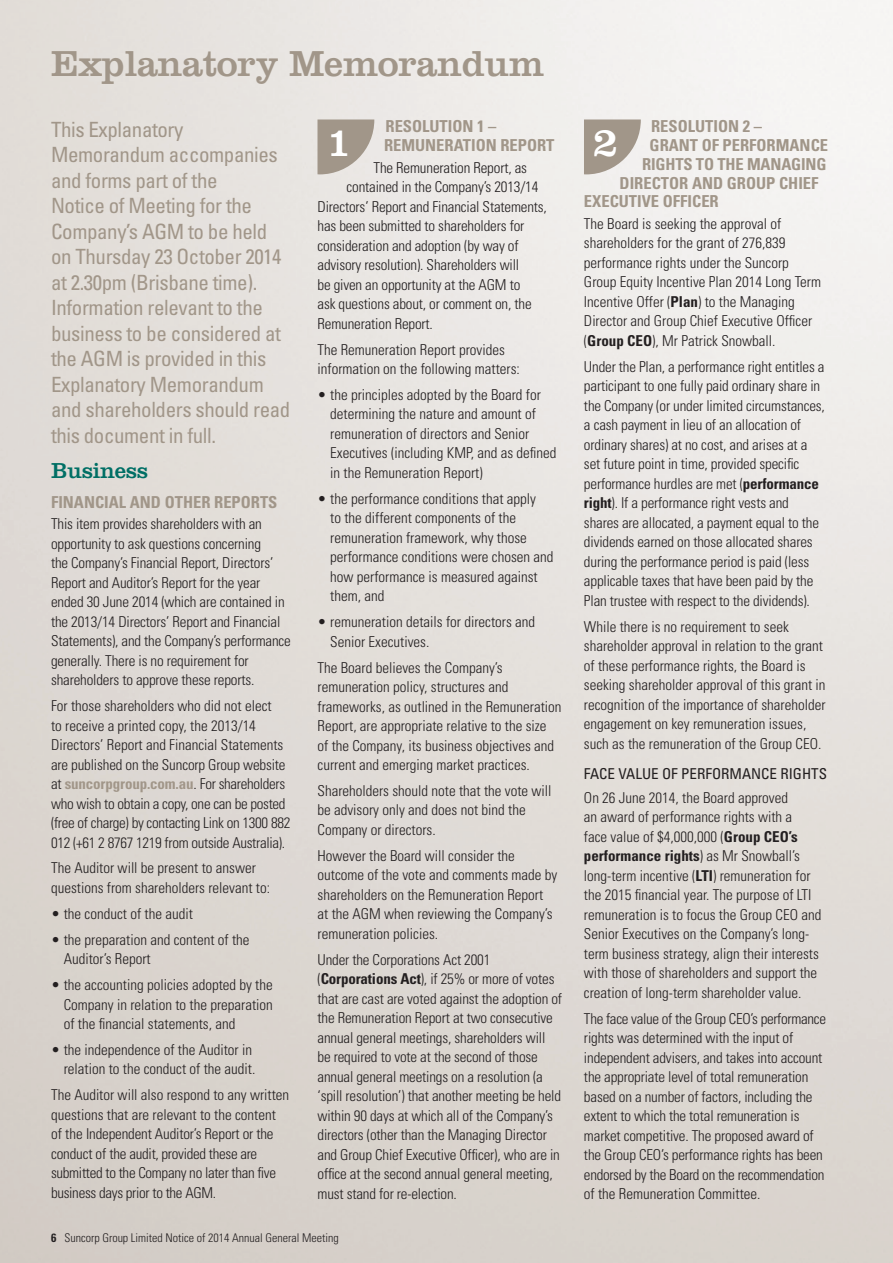
<style>
.page{position:relative;width:893px;height:1263px;background:#fff}
.page>*{position:absolute;margin:0;border:0;box-sizing:border-box;transform-origin:0 0}
.t1{font:42px "Clarendon";color:#fff}
.t2{font:37.5px "Clarendon";letter-spacing:-.01em;color:#a19689}
.t3{font:22.5px "Clarendon";letter-spacing:-.01em;color:#006f65}
.t4{font:condensed 21px/25.5px "Univers";letter-spacing:-.02em;color:#a19689}
.t5{font:700 condensed 16.5px/18.8px "Univers";color:#a19689}
.t6{font:300 condensed 15px/19.5px "Univers";color:#231f20}
.t7{font:condensed 15px "Univers";color:#231f20}
.t8{font:300 condensed 12px "Univers";color:#231f20}
.s1{font-weight:700;color:#a19689}
.s2{font-weight:700}
</style>
<div class="page">
<svg style="left:317px;top:119px;width:57px;height:55px;background:#b0a79c"></svg>
<svg style="left:584px;top:119px;width:57px;height:55px"></svg>
<h2 class="t2" style="left:51px;top:41px;width:495px">Explanatory Memorandum</h2>
<p class="t4" style="left:51px;top:116px;width:241px">This Explanatory<br>Memorandum accompanies and forms part of the<br>Notice of Meeting for the<br>Company’s AGM to be held on Thursday 23 October 2014 at 2.30pm (Brisbane time).<br>Information relevant to the business to be considered at the AGM is provided in this<br>Explanatory Memorandum and shareholders should read this document in full.</p>
<h3 class="t3" style="left:51px;top:457px;width:99px">Business</h3>
<p class="t5" style="left:51px;top:492px;width:228px">FINANCIAL AND OTHER REPORTS</p>
<p class="t6" style="left:51px;top:514px;width:241px">This item provides shareholders with an opportunity to ask questions concerning<br>the Company’s Financial Report, Directors’ Report and Auditor’s Report for the year ended 30 June 2014 (which are contained in the 2013/14 Directors’ Report and Financial Statements), and the Company’s performance generally. There is no requirement for shareholders to approve these reports.</p>
<p class="t6" style="left:51px;top:696px;width:241px">For those shareholders who did not elect<br>to receive a printed copy, the 2013/14<br>Directors’ Report and Financial Statements are published on the Suncorp Group website at <span class="s1">suncorpgroup.com.au</span>. For shareholders who wish to obtain a copy, one can be posted (free of charge) by contacting Link on 1300 882<br>012 (+61 2 8767 1219 from outside Australia).</p>
<p class="t6" style="left:51px;top:858px;width:221px">The Auditor will be present to answer questions from shareholders relevant to:</p>
<p class="t6" style="left:51px;top:903px;width:143px">• the conduct of the audit</p>
<p class="t6" style="left:64px;top:929px;width:187px;text-indent:-13px">• the preparation and content of the<br>Auditor’s Report</p>
<p class="t6" style="left:64px;top:975px;width:211px;text-align:justify;text-indent:-13px">• the accounting policies adopted by the Company in relation to the preparation of the financial statements, and</p>
<p class="t6" style="left:51px;top:1040px;width:206px;text-align:right">• the independence of the Auditor in relation to the conduct of the audit.</p>
<p class="t6" style="left:51px;top:1085px;width:240px">The Auditor will also respond to any written questions that are relevant to the content of the Independent Auditor’s Report or the conduct of the audit, provided these are submitted to the Company no later than five business days prior to the AGM.</p>
<p class="t5" style="left:384px;top:117px;width:172px">RESOLUTION 1 –<br>REMUNERATION REPORT</p>
<p class="t6" style="left:374px;top:157px;width:155px">The Remuneration Report, as</p>
<p class="t6" style="left:347px;top:177px;width:193px">contained in the Company’s 2013/14</p>
<p class="t6" style="left:317px;top:196px;width:231px">Directors’ Report and Financial Statements,</p>
<p class="t6" style="left:317px;top:216px;width:208px">has been submitted to shareholders for</p>
<p class="t6" style="left:317px;top:235px;width:203px">consideration and adoption (by way of</p>
<p class="t6" style="left:317px;top:255px;width:203px">advisory resolution). Shareholders will</p>
<p class="t6" style="left:317px;top:274px;width:204px">be given an opportunity at the AGM to</p>
<p class="t6" style="left:317px;top:294px;width:216px">ask questions about, or comment on, the</p>
<p class="t6" style="left:317px;top:313px;width:117px">Remuneration Report.</p>
<p class="t6" style="left:317px;top:339px;width:204px">The Remuneration Report provides information on the following matters:</p>
<p class="t6" style="left:330px;top:385px;width:228px;text-indent:-13px">• the principles adopted by the Board for determining the nature and amount of remuneration of directors and Senior Executives (including KMP, and as defined in the Remuneration Report)</p>
<p class="t6" style="left:330px;top:489px;width:225px;text-indent:-13px">• the performance conditions that apply<br>to the different components of the remuneration framework, why those performance conditions were chosen and how performance is measured against them, and</p>
<p class="t6" style="left:330px;top:612px;width:206px;text-indent:-13px">• remuneration details for directors and<br>Senior Executives.</p>
<p class="t6" style="left:317px;top:657px;width:246px">The Board believes the Company’s remuneration policy, structures and frameworks, as outlined in the Remuneration Report, are appropriate relative to the size<br>of the Company, its business objectives and current and emerging market practices.</p>
<p class="t6" style="left:317px;top:781px;width:236px">Shareholders should note that the vote will be advisory only and does not bind the<br>Company or directors.</p>
<p class="t6" style="left:317px;top:846px;width:241px">However the Board will consider the outcome of the vote and comments made by shareholders on the Remuneration Report at the AGM when reviewing the Company’s remuneration policies.</p>
<p class="t6" style="left:317px;top:949px;width:246px">Under the Corporations Act 2001 (<span class="s2">Corporations Act</span>), if 25% or more of votes that are cast are voted against the adoption of the Remuneration Report at two consecutive annual general meetings, shareholders will be required to vote at the second of those annual general meetings on a resolution (a ‘spill resolution’) that another meeting be held within 90 days at which all of the Company’s directors (other than the Managing Director and Group Chief Executive Officer), who are in office at the second annual general meeting, must stand for re-election.</p>
<p class="t5" style="left:651px;top:117px;width:112px">RESOLUTION 2 –</p>
<p class="t5" style="left:650px;top:135px;width:180px">GRANT OF PERFORMANCE</p>
<p class="t5" style="left:642px;top:154px;width:186px">RIGHTS TO THE MANAGING</p>
<p class="t5" style="left:620px;top:173px;width:200px">DIRECTOR AND GROUP CHIEF</p>
<p class="t5" style="left:584px;top:192px;width:136px">EXECUTIVE OFFICER</p>
<p class="t6" style="left:584px;top:214px;width:239px">The Board is seeking the approval of shareholders for the grant of 276,839 performance rights under the Suncorp Group Equity Incentive Plan 2014 Long Term Incentive Offer (<span class="s2">Plan</span>) to the Managing Director and Group Chief Executive Officer (<span class="s2">Group CEO</span>), Mr Patrick Snowball.</p>
<p class="t6" style="left:584px;top:357px;width:242px">Under the Plan, a performance right entitles a participant to one fully paid ordinary share in the Company (or under limited circumstances, a cash payment in lieu of an allocation of ordinary shares) at no cost, and arises at a set future point in time, provided specific performance hurdles are met (<span class="s2">performance right</span>). If a performance right vests and shares are allocated, a payment equal to the dividends earned on those allocated shares during the performance period is paid (less applicable taxes that have been paid by the Plan trustee with respect to the dividends).</p>
<p class="t6" style="left:584px;top:616px;width:243px">While there is no requirement to seek shareholder approval in relation to the grant of these performance rights, the Board is seeking shareholder approval of this grant in recognition of the importance of shareholder engagement on key remuneration issues, such as the remuneration of the Group CEO.</p>
<p class="t7" style="left:584px;top:764px;width:245px">FACE VALUE OF PERFORMANCE RIGHTS</p>
<p class="t6" style="left:584px;top:787px;width:239px">On 26 June 2014, the Board approved<br>an award of performance rights with a<br>face value of $4,000,000 (<span class="s2">Group CEO’s performance rights</span>) as Mr Snowball’s long-term incentive (<span class="s2">LTI</span>) remuneration for the 2015 financial year. The purpose of LTI remuneration is to focus the Group CEO and Senior Executives on the Company’s long&shy;term business strategy, align their interests with those of shareholders and support the creation of long-term shareholder value.</p>
<p class="t6" style="left:584px;top:1008px;width:243px">The face value of the Group CEO’s performance rights was determined with the input of independent advisers, and takes into account the appropriate level of total remuneration based on a number of factors, including the extent to which the total remuneration is market competitive. The proposed award of the Group CEO’s performance rights has been endorsed by the Board on the recommendation of the Remuneration Committee.</p>
<h1 class="t1" style="left:326px;top:117px;width:27px">1</h1>
<h1 class="t1" style="left:593px;top:117px;width:27px">2</h1>
<p class="t8" style="left:51px;top:1230px;width:289px"><span class="s2">6</span> Suncorp Group Limited Notice of 2014 Annual General Meeting</p>
</div>
